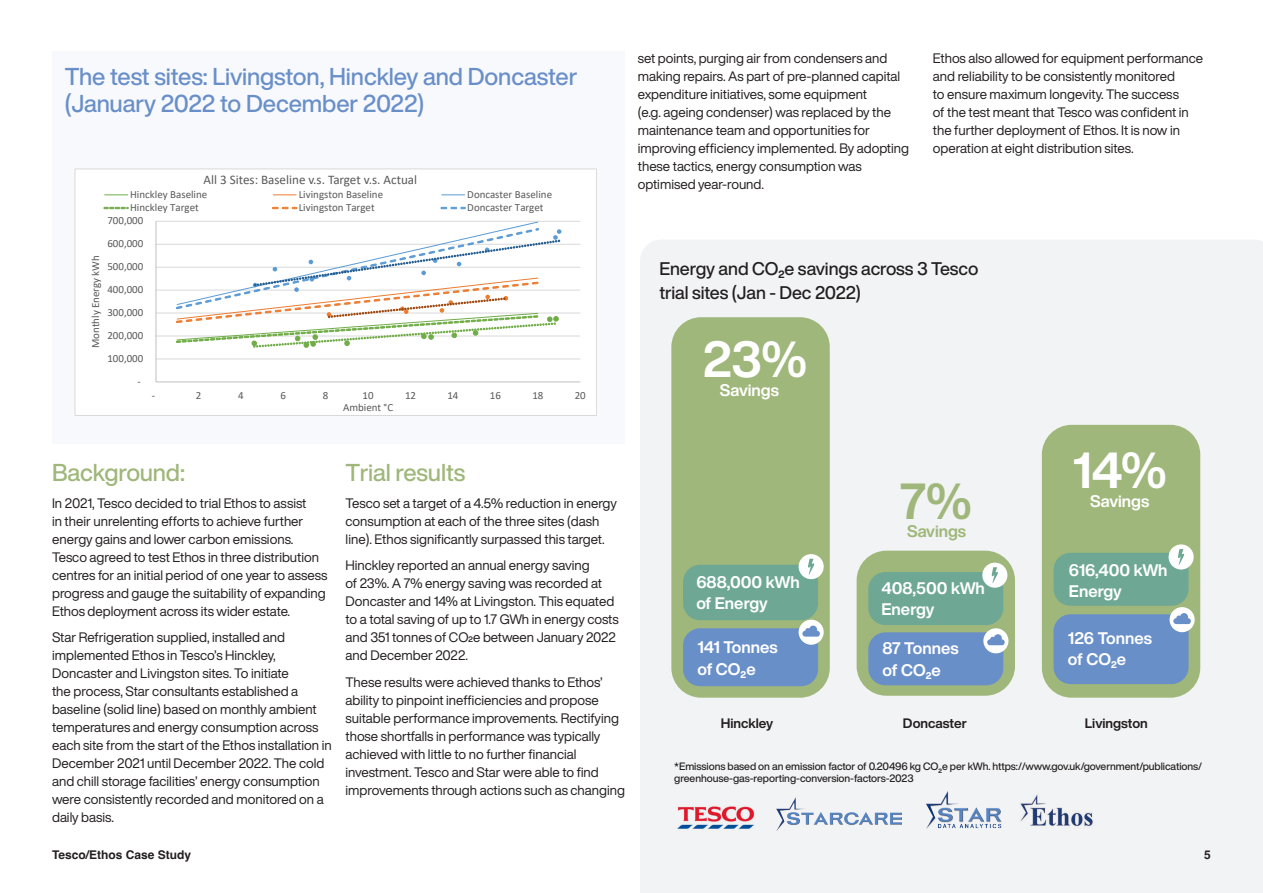
<style>
.page{position:relative;width:1263px;height:893px;background:#fff}
.page>*{position:absolute;margin:0;border:0;box-sizing:border-box;transform-origin:0 0}
.Body{font:700 49.8px "Helvetica Now Display";color:#fff}
.Body-2{font:700 49.8px "Helvetica Now Display";color:#9fb77a}
.Intro1{font:500 24px/27px "Helvetica Now Display";letter-spacing:-.005em;color:#698fc9}
.Body-3{font:500 24px "Helvetica Now Display";letter-spacing:-.01em;color:#9fb77a}
.Intro1-2{font:500 24px "Helvetica Now Display";letter-spacing:-.005em;color:#9fb77a}
.Intro{font:500 18px/24px "Helvetica Now Display";letter-spacing:-.005em;color:#231f20}
.Body-4{font:700 16.5px/21.1px "Helvetica Now Display";color:#fff}
.Body-5{font:700 16.5px "Helvetica Now Display";color:#9fb77a}
.Body-6{font:13.5px/18px "Helvetica Now Display";color:#231f20}
.Body-7{font:700 13.5px "Helvetica Now Display";color:#231f20}
.t1{font:13.05px "Calibri";color:#595959}
.t2{font:700 12px "Helvetica";color:#231f20}
.t3{font:10.95px "Calibri";color:#595959}
.Intro1-3{font:500 10.5px/12px "Helvetica Now Display";letter-spacing:-.005em;color:#231f20}
</style>
<div class="page">
<div style="left:52px;top:51px;width:573px;height:393px;background:#f8f9fc"></div>
<div style="left:640px;top:240px;width:623px;height:653px;background:#f2f3f4"></div>
<div style="left:671px;top:317px;width:159px;height:381px;background:#9fb77a;border-radius:30px"></div>
<div style="left:857px;top:551px;width:158px;height:145px;background:#9fb77a;border-radius:30px"></div>
<div style="left:1042px;top:425px;width:158px;height:273px;background:#9fb77a;border-radius:30px"></div>
<div style="left:683px;top:565px;width:135px;height:55px;background:#6ea895;border-radius:17px"></div>
<div style="left:868px;top:572px;width:135px;height:53px;background:#6ea895;border-radius:17px"></div>
<div style="left:1053px;top:553px;width:135px;height:53px;background:#6ea895;border-radius:17px"></div>
<div style="left:683px;top:628px;width:135px;height:58px;background:#698fc9;border-radius:17px"></div>
<div style="left:868px;top:632px;width:135px;height:53px;background:#698fc9;border-radius:17px"></div>
<div style="left:1053px;top:614px;width:135px;height:70px;background:#698fc9;border-radius:17px"></div>
<img style="left:1019px;top:794px;width:75px;height:40px">
<img style="left:922px;top:787px;width:84px;height:48px">
<img style="left:777px;top:797px;width:125px;height:34px">
<img style="left:671px;top:773px;width:88px;height:88px">
<div style="left:799px;top:554px;width:25px;height:25px;background:#fff;border-radius:50%"></div>
<svg style="left:808px;top:559px;width:6px;height:16px"></svg>
<div style="left:982px;top:563px;width:25px;height:25px;background:#fff;border-radius:50%"></div>
<svg style="left:991px;top:567px;width:7px;height:16px"></svg>
<div style="left:1168px;top:544px;width:26px;height:25px;background:#fff;border-radius:50%"></div>
<svg style="left:1178px;top:549px;width:6px;height:16px"></svg>
<div style="left:799px;top:620px;width:25px;height:25px;background:#fff;border-radius:50%"></div>
<svg style="left:802px;top:626px;width:18px;height:11px"></svg>
<div style="left:983px;top:628px;width:25px;height:25px;background:#fff;border-radius:50%"></div>
<svg style="left:987px;top:634px;width:18px;height:11px"></svg>
<div style="left:1169px;top:607px;width:26px;height:25px;background:#fff;border-radius:50%"></div>
<svg style="left:1173px;top:613px;width:18px;height:11px"></svg>
<div style="left:75px;top:169px;width:522px;height:246px;background:#fff"></div>
<hr style="left:156px;top:359px;width:424px;height:1px;background:#d9d9d9">
<hr style="left:156px;top:336px;width:424px;height:1px;background:#d9d9d9">
<hr style="left:156px;top:313px;width:424px;height:1px;background:#d9d9d9">
<hr style="left:156px;top:290px;width:424px;height:1px;background:#d9d9d9">
<hr style="left:156px;top:267px;width:424px;height:1px;background:#d9d9d9">
<hr style="left:156px;top:244px;width:424px;height:1px;background:#d9d9d9">
<hr style="left:156px;top:221px;width:424px;height:1px;background:#d9d9d9">
<hr style="left:156px;top:221px;width:1px;height:161px;background:#bfbfbf">
<hr style="left:156px;top:382px;width:424px;height:1px;background:#bfbfbf">
<svg style="left:176px;top:221px;width:385px;height:127px"></svg>
<svg style="left:105px;top:194px;width:23px;height:1px"></svg>
<svg style="left:273px;top:194px;width:23px;height:1px"></svg>
<svg style="left:442px;top:194px;width:23px;height:1px"></svg>
<svg style="left:104px;top:207px;width:24px;height:2px"></svg>
<svg style="left:272px;top:207px;width:25px;height:2px"></svg>
<svg style="left:441px;top:207px;width:24px;height:2px"></svg>
<div style="left:75px;top:169px;width:522px;height:247px;border:1px solid #d9d9d9"></div>
<p class="Intro1" style="left:65px;top:63px;width:514px">The test sites: Livingston, Hinckley and Doncaster (January 2022 to December 2022)</p>
<p class="t1" style="left:203px;top:170px;width:215px">All 3 Sites: Baseline v.s. Target v.s. Actual</p>
<p class="t3" style="left:130px;top:187px;width:79px">Hinckley Baseline</p>
<p class="t3" style="left:299px;top:187px;width:86px">Livingston Baseline</p>
<p class="t3" style="left:467px;top:187px;width:86px">Doncaster Baseline</p>
<p class="t3" style="left:130px;top:200px;width:70px">Hinckley Target</p>
<p class="t3" style="left:299px;top:200px;width:77px">Livingston Target</p>
<p class="t3" style="left:467px;top:200px;width:78px">Doncaster Target</p>
<p class="t3" style="left:107px;top:213px;width:37px">700,000</p>
<p class="t3" style="left:107px;top:236px;width:37px">600,000</p>
<p class="t3" style="left:88px;top:348px;width:95px;rotate:-90deg">Monthly Energy kWh</p>
<p class="t3" style="left:107px;top:259px;width:37px">500,000</p>
<p class="t3" style="left:107px;top:282px;width:37px">400,000</p>
<p class="t3" style="left:107px;top:305px;width:37px">300,000</p>
<p class="t3" style="left:107px;top:328px;width:37px">200,000</p>
<p class="t3" style="left:107px;top:351px;width:37px">100,000</p>
<p class="t3" style="left:138px;top:374px;width:5px">-</p>
<p class="t3" style="left:152px;top:388px;width:5px">-</p>
<p class="t3" style="left:196px;top:388px;width:7px">2</p>
<p class="t3" style="left:238px;top:388px;width:7px">4</p>
<p class="t3" style="left:281px;top:388px;width:7px">6</p>
<p class="t3" style="left:323px;top:388px;width:7px">8</p>
<p class="t3" style="left:363px;top:388px;width:13px">10</p>
<p class="t3" style="left:405px;top:388px;width:13px">12</p>
<p class="t3" style="left:447px;top:388px;width:13px">14</p>
<p class="t3" style="left:490px;top:388px;width:13px">16</p>
<p class="t3" style="left:532px;top:388px;width:13px">18</p>
<p class="t3" style="left:575px;top:388px;width:13px">20</p>
<p class="t3" style="left:343px;top:400px;width:52px">Ambient °C</p>
<p class="Body-6" style="left:638px;top:49px;width:273px">set points, purging air from condensers and making repairs. As part of pre-planned capital expenditure initiatives, some equipment<br>(e.g. ageing condenser) was replaced by the maintenance team and opportunities for improving efficiency implemented. By adopting these tactics, energy consumption was optimised year-round.</p>
<p class="Body-6" style="left:933px;top:49px;width:272px">Ethos also allowed for equipment performance and reliability to be consistently monitored<br>to ensure maximum longevity. The success<br>of the test meant that Tesco was confident in the further deployment of Ethos. It is now in operation at eight distribution sites.</p>
<p class="Intro" style="left:659px;top:256px;width:320px">Energy and CO2e savings across 3 Tesco trial sites (Jan - Dec 2022)</p>
<p class="Body" style="left:703px;top:325px;width:105px">23%</p>
<p class="Body-4" style="left:720px;top:379px;width:61px">Savings</p>
<p class="Intro1-2" style="left:52px;top:456px;width:134px">Background:</p>
<p class="Body-6" style="left:52px;top:494px;width:277px">In 2021, Tesco decided to trial Ethos to assist<br>in their unrelenting efforts to achieve further energy gains and lower carbon emissions.<br>Tesco agreed to test Ethos in three distribution centres for an initial period of one year to assess progress and gauge the suitability of expanding Ethos deployment across its wider estate.</p>
<p class="Body-6" style="left:52px;top:628px;width:281px">Star Refrigeration supplied, installed and implemented Ethos in Tesco’s Hinckley, Doncaster and Livingston sites. To initiate<br>the process, Star consultants established a baseline (solid line) based on monthly ambient temperatures and energy consumption across each site from the start of the Ethos installation in December 2021 until December 2022. The cold and chill storage facilities’ energy consumption were consistently recorded and monitored on a daily basis.</p>
<p class="Body-3" style="left:345px;top:456px;width:121px">Trial results</p>
<p class="Body-6" style="left:345px;top:494px;width:273px">Tesco set a target of a 4.5% reduction in energy consumption at each of the three sites (dash line). Ethos significantly surpassed this target.</p>
<p class="Body-6" style="left:345px;top:556px;width:275px">Hinckley reported an annual energy saving<br>of 23%. A 7% energy saving was recorded at Doncaster and 14% at Livingston. This equated to a total saving of up to 1.7 GWh in energy costs and 351 tonnes of CO2e between January 2022 and December 2022.</p>
<p class="Body-6" style="left:345px;top:673px;width:281px">These results were achieved thanks to Ethos’ ability to pinpoint inefficiencies and propose suitable performance improvements. Rectifying those shortfalls in performance was typically achieved with little to no further financial investment. Tesco and Star were able to find improvements through actions such as changing</p>
<p class="Body-2" style="left:900px;top:467px;width:73px">7%</p>
<p class="Body-5" style="left:907px;top:520px;width:61px">Savings</p>
<p class="Body" style="left:1072px;top:436px;width:95px">14%</p>
<p class="Body-4" style="left:1090px;top:491px;width:61px">Savings</p>
<p class="Body-4" style="left:1069px;top:559px;width:100px">616,400 kWh<br>Energy</p>
<p class="Body-4" style="left:696px;top:571px;width:105px">688,000 kWh of Energy</p>
<p class="Body-4" style="left:881px;top:578px;width:105px">408,500 kWh<br>Energy</p>
<p class="Body-4" style="left:697px;top:637px;width:82px">141 Tonnes of CO2e</p>
<p class="Body-4" style="left:883px;top:638px;width:77px">87 Tonnes of CO2e</p>
<p class="Body-4" style="left:1068px;top:627px;width:86px">126 Tonnes of CO2e</p>
<p class="Body-7" style="left:721px;top:714px;width:54px">Hinckley</p>
<p class="Body-7" style="left:903px;top:714px;width:65px">Doncaster</p>
<p class="Body-7" style="left:1085px;top:714px;width:64px">Livingston</p>
<p class="Intro1-3" style="left:674px;top:760px;width:529px">*Emissions based on an emission factor of 0.20496 kg CO2e per kWh. https://www.gov.uk/government/publications/ greenhouse-gas-reporting-conversion-factors-2023</p>
<p class="t2" style="left:52px;top:848px;width:141px">Tesco/Ethos Case Study</p>
<p class="t2" style="left:1204px;top:848px;width:8px">5</p>
</div>
